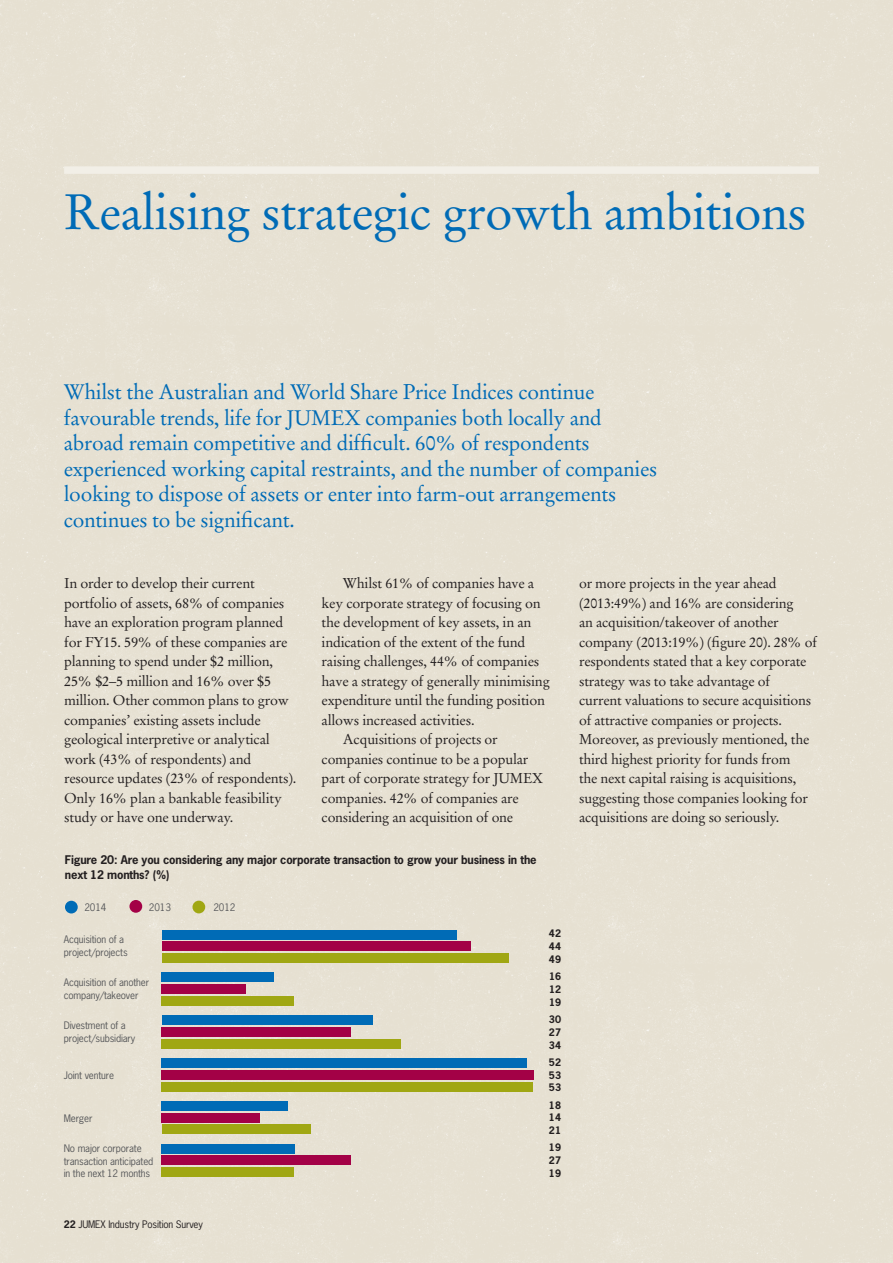
<style>
.page{position:relative;width:893px;height:1263px;background:#e7e1d3}
.page>*{position:absolute;margin:0;border:0;box-sizing:border-box;transform-origin:0 0}
.A_Heading{font:49.5px "Stempel Garamond LT Std";letter-spacing:-.015em;color:#006bb6}
.F_Medium_copy{font:21px/25.5px "Stempel Garamond LT Std";letter-spacing:-.015em;color:#006bb6}
.C_Body_copy_Indent{font:14.25px/19.5px "Stempel Garamond LT Std";letter-spacing:-.015em;color:#231f20}
.I_Table_heading{font:700 11.25px/15px "News Gothic Std";letter-spacing:-.015em;color:#231f20}
.H_Small_copy{font:9.75px/12.8px "News Gothic Std";letter-spacing:-.015em;color:#57585a}
.heading{font:700 9.75px/12.8px "News Gothic Std";color:#231f20;text-align:justify}
.Q_Page_number{font:9.75px "News Gothic Std";letter-spacing:-.015em;color:#231f20}
.s1{font-weight:700}
</style>
<div class="page">
<div style="left:64px;top:166px;width:755px;height:8px;background:#f2efe7"></div>
<div style="left:65px;top:901px;width:13px;height:12px;background:#006bb6;border-radius:50%"></div>
<div style="left:129px;top:900px;width:13px;height:13px;background:#a30146;border-radius:50%"></div>
<div style="left:192px;top:901px;width:13px;height:12px;background:#a0a713;border-radius:50%"></div>
<div style="left:162px;top:930px;width:294px;height:9px;background:#006bb6"></div>
<div style="left:162px;top:953px;width:346px;height:10px;background:#a0a713"></div>
<div style="left:162px;top:942px;width:309px;height:9px;background:#a30146"></div>
<div style="left:162px;top:996px;width:132px;height:10px;background:#a0a713"></div>
<div style="left:162px;top:984px;width:84px;height:10px;background:#a30146"></div>
<div style="left:162px;top:973px;width:112px;height:9px;background:#006bb6"></div>
<div style="left:162px;top:1039px;width:239px;height:9px;background:#a0a713"></div>
<div style="left:162px;top:1027px;width:189px;height:10px;background:#a30146"></div>
<div style="left:162px;top:1015px;width:210px;height:10px;background:#006bb6"></div>
<div style="left:162px;top:1082px;width:371px;height:9px;background:#a0a713"></div>
<div style="left:162px;top:1070px;width:372px;height:9px;background:#a30146"></div>
<div style="left:162px;top:1058px;width:365px;height:10px;background:#006bb6"></div>
<div style="left:162px;top:1125px;width:148px;height:9px;background:#a0a713"></div>
<div style="left:162px;top:1113px;width:98px;height:9px;background:#a30146"></div>
<div style="left:162px;top:1101px;width:126px;height:9px;background:#006bb6"></div>
<div style="left:162px;top:1167px;width:132px;height:10px;background:#a0a713"></div>
<div style="left:162px;top:1156px;width:189px;height:9px;background:#a30146"></div>
<div style="left:162px;top:1144px;width:133px;height:9px;background:#006bb6"></div>
<p class="A_Heading" style="left:64px;top:183px;width:744px">Realising strategic growth ambitions</p>
<p class="F_Medium_copy" style="left:64px;top:379px;width:595px">Whilst the Australian and World Share Price Indices continue favourable trends, life for JUMEX companies both locally and abroad remain competitive and difficult. 60% of respondents experienced working capital restraints, and the number of companies looking to dispose of assets or enter into farm-out arrangements continues to be significant.</p>
<p class="C_Body_copy_Indent" style="left:64px;top:573px;width:234px">In order to develop their current portfolio of assets, 68% of companies have an exploration program planned for FY15. 59% of these companies are planning to spend under $2 million, 25% $2–5 million and 16% over $5 million. Other common plans to grow companies’ existing assets include geological interpretive or analytical work (43% of respondents) and resource updates (23% of respondents).<br>Only 16% plan a bankable feasibility study or have one underway.</p>
<p class="C_Body_copy_Indent" style="left:322px;top:573px;width:230px;text-indent:21px">Whilst 61% of companies have a key corporate strategy of focusing on the development of key assets, in an indication of the extent of the fund raising challenges, 44% of companies have a strategy of generally minimising expenditure until the funding position allows increased activities.</p>
<p class="C_Body_copy_Indent" style="left:322px;top:729px;width:223px;text-indent:21px">Acquisitions of projects or companies continue to be a popular part of corporate strategy for JUMEX companies. 42% of companies are considering an acquisition of one</p>
<p class="I_Table_heading" style="left:65px;top:851px;width:473px">Figure 20: Are you considering any major corporate transaction to grow your business in the next 12 months? (%)</p>
<p class="H_Small_copy" style="left:84px;top:901px;width:24px">2014</p>
<p class="H_Small_copy" style="left:149px;top:901px;width:24px">2013</p>
<p class="H_Small_copy" style="left:213px;top:901px;width:24px">2012</p>
<p class="H_Small_copy" style="left:64px;top:933px;width:65px">Acquisition of a project/projects</p>
<p class="H_Small_copy" style="left:64px;top:976px;width:87px">Acquisition of another company/takeover</p>
<p class="H_Small_copy" style="left:64px;top:1019px;width:73px">Divestment of a project/subsidiary</p>
<p class="H_Small_copy" style="left:64px;top:1068px;width:52px">Joint venture</p>
<p class="H_Small_copy" style="left:64px;top:1111px;width:30px">Merger</p>
<p class="H_Small_copy" style="left:64px;top:1142px;width:91px">No major corporate transaction anticipated in the next 12 months</p>
<p class="heading" style="left:549px;top:927px;width:14px">42<br>44<br>49</p>
<p class="heading" style="left:549px;top:970px;width:14px">16<br>12<br>19</p>
<p class="heading" style="left:549px;top:1013px;width:14px">30<br>27<br>34</p>
<p class="heading" style="left:549px;top:1055px;width:14px">52<br>53<br>53</p>
<p class="heading" style="left:549px;top:1098px;width:14px">18<br>14</p>
<p class="heading" style="left:549px;top:1124px;width:14px">21</p>
<p class="heading" style="left:549px;top:1141px;width:14px">19</p>
<p class="heading" style="left:549px;top:1154px;width:14px">27<br>19</p>
<p class="Q_Page_number" style="left:64px;top:1218px;width:141px"><span class="s1">22</span> JUMEX Industry Position Survey</p>
<p class="C_Body_copy_Indent" style="left:579px;top:573px;width:240px">or more projects in the year ahead (2013:49%) and 16% are considering<br>an acquisition/takeover of another company (2013:19%) (figure 20). 28% of respondents stated that a key corporate strategy was to take advantage of<br>current valuations to secure acquisitions of attractive companies or projects.<br>Moreover, as previously mentioned, the third highest priority for funds from<br>the next capital raising is acquisitions, suggesting those companies looking for acquisitions are doing so seriously.</p>
</div>
